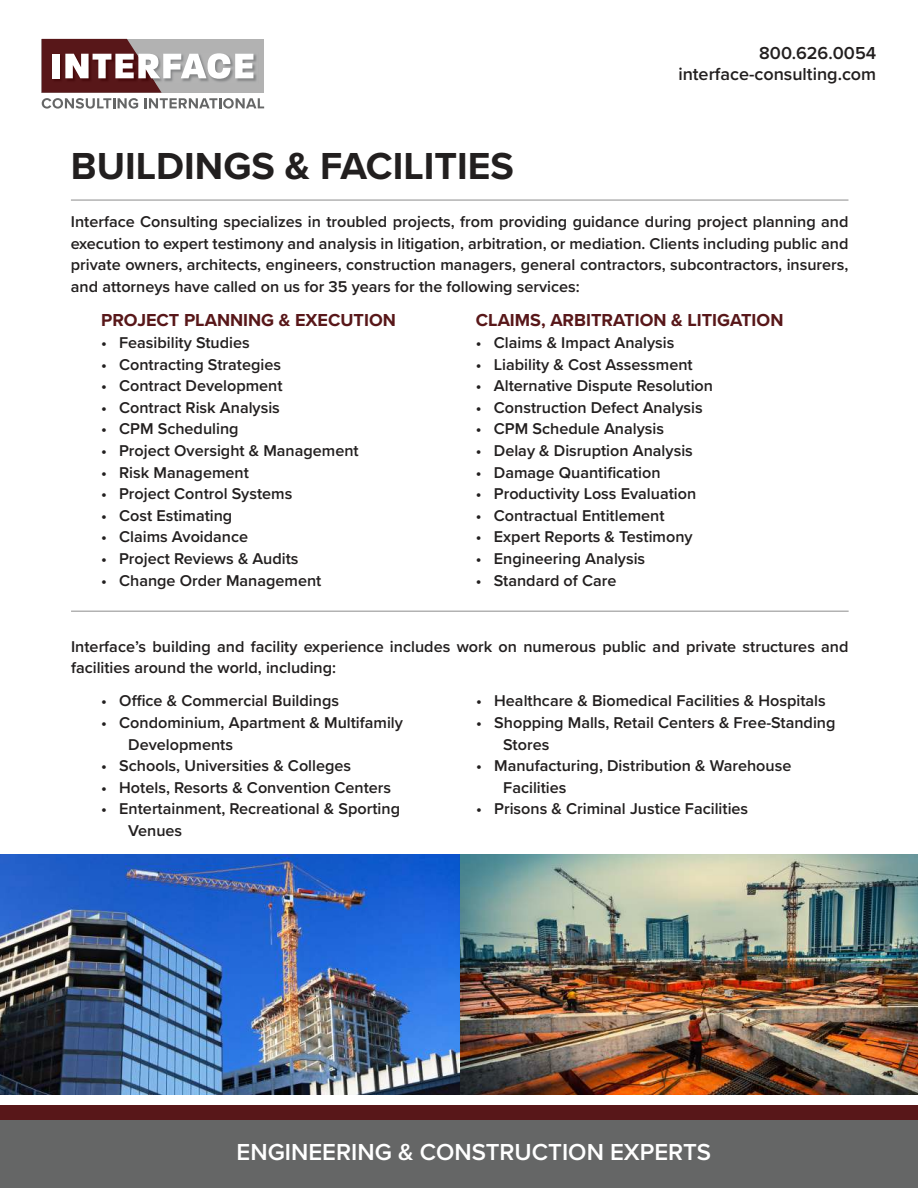
<style>
.page{position:relative;width:918px;height:1188px;background:#fff}
.page>*{position:absolute;margin:0;border:0;box-sizing:border-box;transform-origin:0 0}
.t1{font:700 39px "Proxima Nova";color:#221f1f}
.t2{font:600 24px "Proxima Nova";color:#fff}
.t3{font:700 18px "Proxima Nova";color:#581719}
.t4{font:600 18px/21.6px "Proxima Nova";color:#221f1f;text-align:right}
.t5{font:600 16.2px/21.6px "Proxima Nova";color:#221f1f}
</style>
<div class="page">
<img style="left:0;top:854px;width:918px;height:241px">
<svg style="left:42px;top:39px;width:222px;height:70px"></svg>
<div style="left:0;top:1120px;width:918px;height:68px;background:#656666"></div>
<div style="left:0;top:1106px;width:918px;height:14px;background:#581719"></div>
<hr style="left:71px;top:199px;width:777px;height:2px;background:#b2b2b2">
<hr style="left:71px;top:610px;width:778px;height:2px;background:#b2b2b2">
<p class="t4" style="left:678px;top:43px;width:199px">800.626.0054 interface-consulting.com</p>
<h1 class="t1" style="left:71px;top:150px;width:445px">BUILDINGS &amp; FACILITIES</h1>
<p class="t5" style="left:71px;top:212px;width:779px;text-align:justify">Interface Consulting specializes in troubled projects, from providing guidance during project planning and execution to expert testimony and analysis in litigation, arbitration, or mediation. Clients including public and private owners, architects, engineers, construction managers, general contractors, subcontractors, insurers, and attorneys have called on us for 35 years for the following services:</p>
<p class="t3" style="left:101px;top:313px;width:296px">PROJECT PLANNING &amp; EXECUTION</p>
<p class="t5" style="left:101px;top:333px;width:150px">• Feasibility Studies</p>
<p class="t5" style="left:101px;top:354px;width:181px">• Contracting Strategies</p>
<p class="t5" style="left:101px;top:376px;width:183px">• Contract Development</p>
<p class="t5" style="left:101px;top:397px;width:180px">• Contract Risk Analysis</p>
<p class="t5" style="left:101px;top:419px;width:139px">• CPM Scheduling</p>
<p class="t5" style="left:101px;top:441px;width:259px">• Project Oversight &amp; Management</p>
<p class="t5" style="left:101px;top:462px;width:149px">• Risk Management</p>
<p class="t5" style="left:101px;top:484px;width:193px">• Project Control Systems</p>
<p class="t5" style="left:101px;top:505px;width:133px">• Cost Estimating</p>
<p class="t5" style="left:101px;top:527px;width:149px">• Claims Avoidance</p>
<p class="t5" style="left:101px;top:549px;width:199px">• Project Reviews &amp; Audits</p>
<p class="t5" style="left:101px;top:570px;width:222px">• Change Order Management</p>
<p class="t3" style="left:476px;top:313px;width:309px">CLAIMS, ARBITRATION &amp; LITIGATION</p>
<p class="t5" style="left:476px;top:333px;width:200px">• Claims &amp; Impact Analysis</p>
<p class="t5" style="left:476px;top:354px;width:218px">• Liability &amp; Cost Assessment</p>
<p class="t5" style="left:476px;top:376px;width:239px">• Alternative Dispute Resolution</p>
<p class="t5" style="left:476px;top:397px;width:228px">• Construction Defect Analysis</p>
<p class="t5" style="left:476px;top:419px;width:190px">• CPM Schedule Analysis</p>
<p class="t5" style="left:476px;top:441px;width:218px">• Delay &amp; Disruption Analysis</p>
<p class="t5" style="left:476px;top:462px;width:186px">• Damage Quantification</p>
<p class="t5" style="left:476px;top:484px;width:222px">• Productivity Loss Evaluation</p>
<p class="t5" style="left:476px;top:505px;width:190px">• Contractual Entitlement</p>
<p class="t5" style="left:476px;top:527px;width:218px">• Expert Reports &amp; Testimony</p>
<p class="t5" style="left:476px;top:549px;width:171px">• Engineering Analysis</p>
<p class="t5" style="left:476px;top:570px;width:142px">• Standard of Care</p>
<p class="t5" style="left:71px;top:636px;width:779px">Interface’s building and facility experience includes work on numerous public and private structures and facilities around the world, including:</p>
<p class="t5" style="left:101px;top:691px;width:239px">• Office &amp; Commercial Buildings</p>
<p class="t5" style="left:128px;top:713px;width:276px;text-indent:-27px">• Condominium, Apartment &amp; Multifamily<br>Developments</p>
<p class="t5" style="left:101px;top:756px;width:251px">• Schools, Universities &amp; Colleges</p>
<p class="t5" style="left:101px;top:777px;width:291px">• Hotels, Resorts &amp; Convention Centers</p>
<p class="t5" style="left:128px;top:799px;width:273px;text-indent:-27px">• Entertainment, Recreational &amp; Sporting<br>Venues</p>
<p class="t5" style="left:476px;top:691px;width:351px">• Healthcare &amp; Biomedical Facilities &amp; Hospitals</p>
<p class="t5" style="left:503px;top:713px;width:334px;text-indent:-27px">• Shopping Malls, Retail Centers &amp; Free-Standing<br>Stores</p>
<p class="t5" style="left:503px;top:756px;width:290px;text-indent:-27px">• Manufacturing, Distribution &amp; Warehouse<br>Facilities</p>
<p class="t5" style="left:476px;top:799px;width:274px">• Prisons &amp; Criminal Justice Facilities</p>
<h2 class="t2" style="left:237px;top:1142px;width:476px">ENGINEERING &amp; CONSTRUCTION EXPERTS</h2>
</div>
